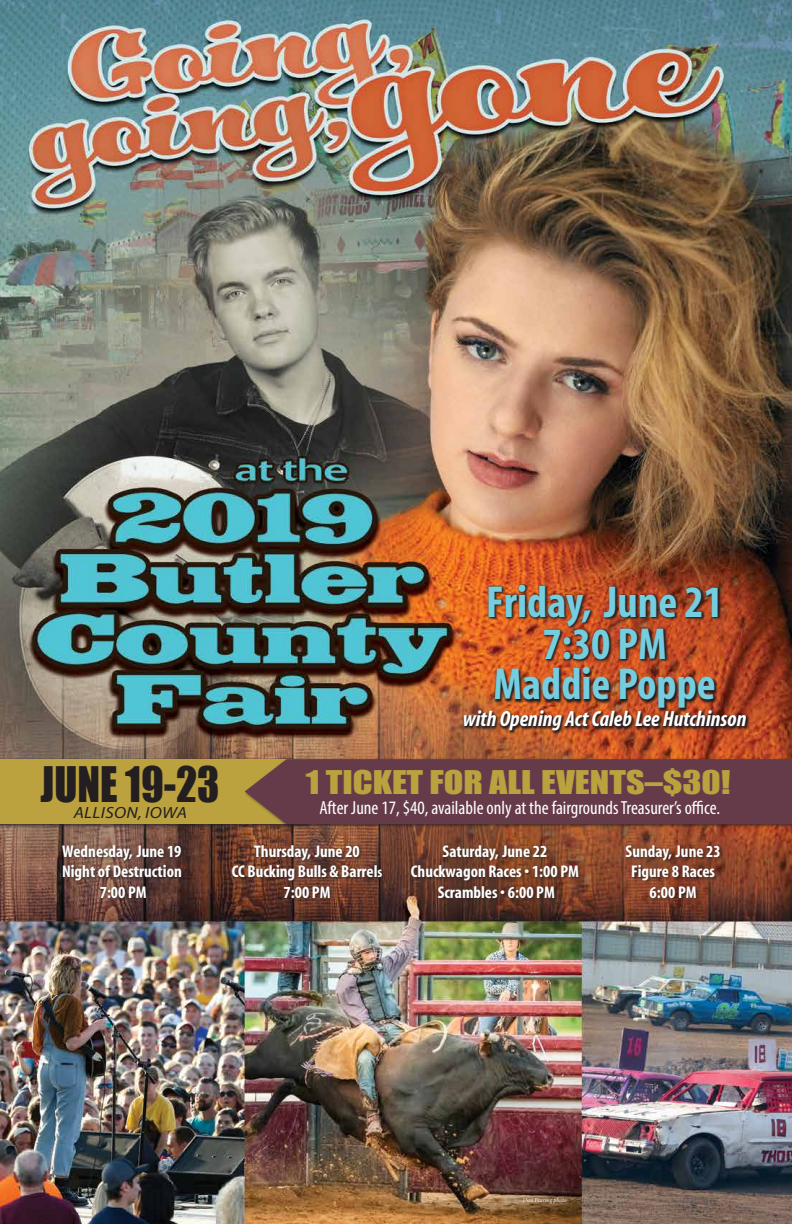
<style>
.page{position:relative;width:792px;height:1224px;background:#fff}
.page>*{position:absolute;margin:0;border:0;box-sizing:border-box;transform-origin:0 0}
.t1{font:700 condensed 45px/41.4px "Myriad";color:#74cee0;text-align:center}
.t2{font:45px "Impact";color:#231f20;scale:.93 1}
.t3{font:30px "Impact";color:#bba23f;scale:1.2 1}
.t4{font:italic 700 condensed 22px "Myriad";color:#fff}
.t5{font:condensed 19px "Myriad Pro";color:#fff}
.t6{font:700 condensed 17px/20.4px "Myriad";color:#fff;text-align:center}
.t7{font:italic 16.2px "Myriad Pro";letter-spacing:.02em;color:#231f20;scale:1.11 1}
.t8{font:italic 6px "Minion Pro";letter-spacing:-.01em;color:#fff}
.s1{font-size:15px}
</style>
<div class="page">
<img style="left:0;top:0;width:792px;height:1224px">
<div style="left:0;top:758px;width:311px;height:70px;background:#231f20;opacity:.75"></div>
<div style="left:0;top:759px;width:307px;height:65px;background:#bba23f"></div>
<img style="left:462px;top:583px;width:289px;height:152px">
<div style="left:410px;top:843px;width:173px;height:59px;background:#231f20;opacity:.75"></div>
<div style="left:625px;top:843px;width:99px;height:59px;background:#231f20;opacity:.75"></div>
<div style="left:231px;top:843px;width:156px;height:59px;background:#231f20;opacity:.75"></div>
<div style="left:61px;top:843px;width:124px;height:59px;background:#231f20;opacity:.75"></div>
<div style="left:243px;top:757px;width:549px;height:72px;background:#231f20;opacity:.75"></div>
<div style="left:245px;top:759px;width:547px;height:65px;background:#653b4a"></div>
<h1 class="t1" style="left:486px;top:583px;width:238px">Friday, June 21<br>7:30 PM<br>Maddie Poppe</h1>
<p class="t4" style="left:463px;top:707px;width:285px">with Opening Act Caleb Lee Hutchinson</p>
<h1 class="t2" style="left:41px;top:749px;width:194px">JUNE 19-23</h1>
<h2 class="t3" style="left:306px;top:759px;width:355px">1 TICKET FOR ALL EVENTS–$30!</h2>
<p class="t7" style="left:74px;top:803px;width:104px">ALLISON, IOWA</p>
<p class="t5" style="left:320px;top:797px;width:402px">After June 17, $40, available only at the fairgrounds Treasurer’s office.</p>
<p class="t6" style="left:62px;top:842px;width:121px">Wednesday, June 19<br>Night of Destruction<br>7:00 PM</p>
<p class="t6" style="left:232px;top:842px;width:152px">Thursday, June 20<br>CC Bucking Bulls &amp; Barrel<span class="s1">s<br></span>7:00 PM</p>
<p class="t6" style="left:411px;top:842px;width:170px">Saturday, June 22<br>Chuckwagon Races • 1:00 PM<br>Scrambles • 6:00 PM</p>
<p class="t6" style="left:625px;top:842px;width:97px">Sunday, June 23<br>Figure 8 Races<br>6:00 PM</p>
<p class="t8" style="left:523px;top:1196px;width:45px">Dan Fearing photo</p>
</div>
